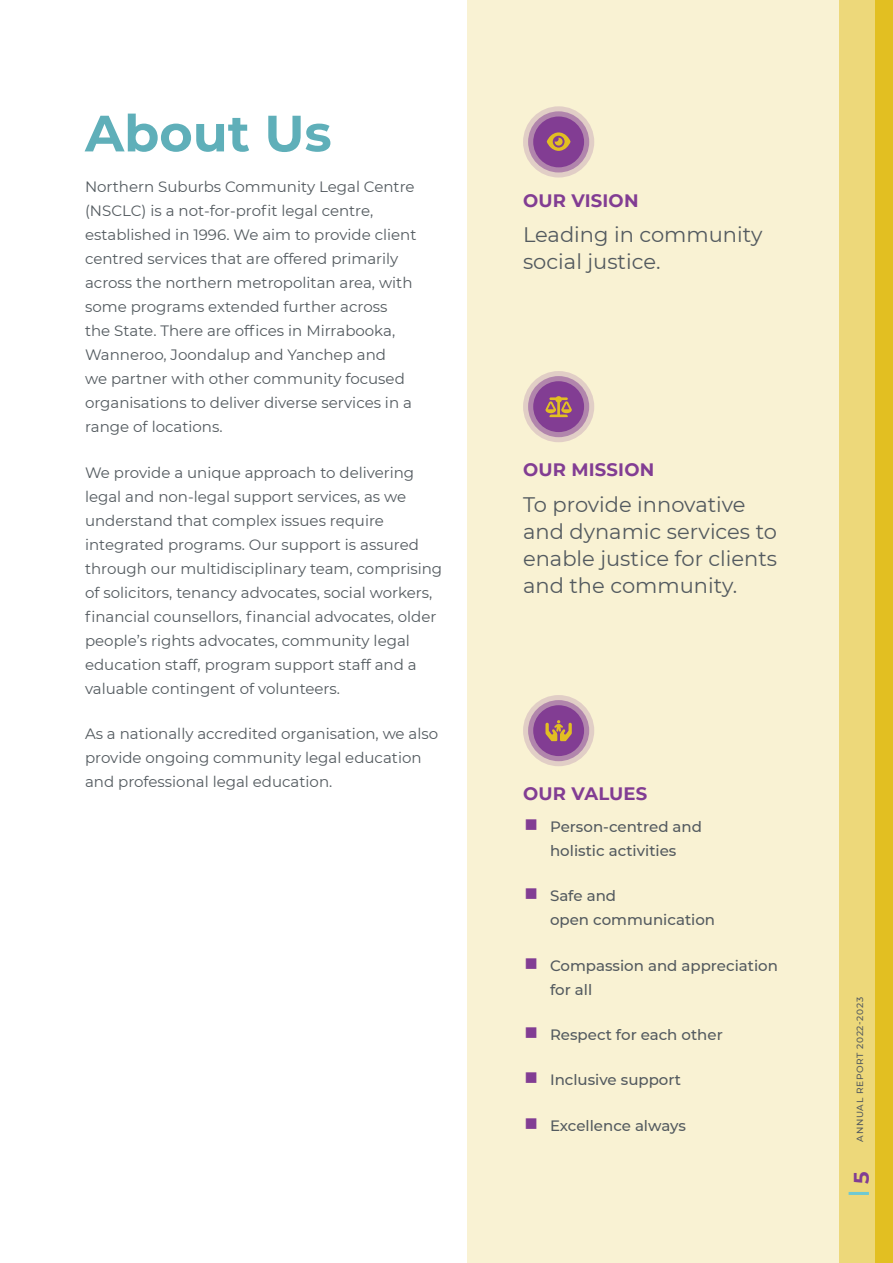
<style>
.page{position:relative;width:893px;height:1263px;background:#fff}
.page>*{position:absolute;margin:0;border:0;box-sizing:border-box;transform-origin:0 0}
.title_H1{font:700 51px "Montserrat";color:#5fafb9}
.big_body_copy{font:21px/27px "Montserrat";color:#535a5f}
.t1{font:700 21px "Montserrat";color:#823d93}
.small_title_H2{font:700 18px "Montserrat";letter-spacing:.01em;color:#823d93}
.body_copy{font:15px/24px "Montserrat";color:#535a5f}
.t2{font:500 15px/24px "Montserrat";color:#535a5f}
.t3{font:500 9px "Montserrat";letter-spacing:.075em;color:#535a5f}
.s1{font-size:27px;color:#823d93}
</style>
<div class="page">
<div style="left:839px;top:0;width:54px;height:1263px;background:#e2bf22"></div>
<svg style="left:468px;top:0;width:407px;height:1263px;background:#f7efca"></svg>
<svg style="left:523px;top:106px;width:71px;height:72px"></svg>
<svg style="left:528px;top:111px;width:61px;height:61px"></svg>
<div style="left:533px;top:116px;width:51px;height:51px;background:#823d93;border-radius:50%"></div>
<svg style="left:523px;top:371px;width:71px;height:71px"></svg>
<svg style="left:528px;top:376px;width:61px;height:61px"></svg>
<div style="left:533px;top:381px;width:51px;height:51px;background:#823d93;border-radius:50%"></div>
<svg style="left:523px;top:695px;width:71px;height:71px"></svg>
<svg style="left:528px;top:700px;width:61px;height:61px"></svg>
<div style="left:533px;top:705px;width:51px;height:51px;background:#823d93;border-radius:50%"></div>
<svg style="left:547px;top:132px;width:23px;height:19px"></svg>
<svg style="left:545px;top:396px;width:27px;height:21px"></svg>
<svg style="left:545px;top:720px;width:27px;height:21px"></svg>
<hr style="left:849px;top:1192px;width:20px;height:3px;background:#6fc9d2">
<h1 class="title_H1" style="left:85px;top:97px;width:248px">About Us</h1>
<p class="body_copy" style="left:85px;top:175px;width:333px">Northern Suburbs Community Legal Centre (NSCLC) is a not-for-profit legal centre, established in 1996. We aim to provide client centred services that are offered primarily across the northern metropolitan area, with some programs extended further across the State. There are offices in Mirrabooka, Wanneroo, Joondalup and Yanchep and<br>we partner with other community focused organisations to deliver diverse services in a range of locations.</p>
<p class="body_copy" style="left:85px;top:460px;width:359px">We provide a unique approach to delivering legal and non-legal support services, as we understand that complex issues require integrated programs. Our support is assured through our multidisciplinary team, comprising of solicitors, tenancy advocates, social workers, financial counsellors, financial advocates, older people’s rights advocates, community legal education staff, program support staff and a valuable contingent of volunteers.</p>
<p class="body_copy" style="left:85px;top:721px;width:355px">As a nationally accredited organisation, we also provide ongoing community legal education and professional legal education.</p>
<p class="small_title_H2" style="left:523px;top:187px;width:117px">OUR VISION</p>
<p class="big_body_copy" style="left:523px;top:221px;width:241px">Leading in community social justice.</p>
<p class="small_title_H2" style="left:523px;top:457px;width:133px">OUR MISSION</p>
<p class="big_body_copy" style="left:523px;top:490px;width:256px">To provide innovative and dynamic services to enable justice for clients and the community.</p>
<p class="small_title_H2" style="left:523px;top:780px;width:126px">OUR VALUES</p>
<p class="t2" style="left:523px;top:814px;width:181px;text-align:center"><span class="s1">■</span> Person-centred and holistic activities</p>
<p class="t2" style="left:550px;top:883px;width:167px;text-indent:-27px"><span class="s1">■</span> Safe and<br>open communication</p>
<p class="t2" style="left:550px;top:953px;width:229px;text-indent:-27px"><span class="s1">■</span> Compassion and appreciation for all</p>
<p class="t2" style="left:523px;top:1022px;width:201px"><span class="s1">■</span> Respect for each other</p>
<p class="t2" style="left:523px;top:1067px;width:160px"><span class="s1">■</span> Inclusive support</p>
<p class="t2" style="left:523px;top:1112px;width:164px"><span class="s1">■</span> Excellence always</p>
<p class="t3" style="left:854px;top:1141px;width:146px;rotate:-90deg">ANNUAL REPORT 2022-2023</p>
<h2 class="t1" style="left:846px;top:1183px;width:14px;rotate:-90deg">5</h2>
</div>
